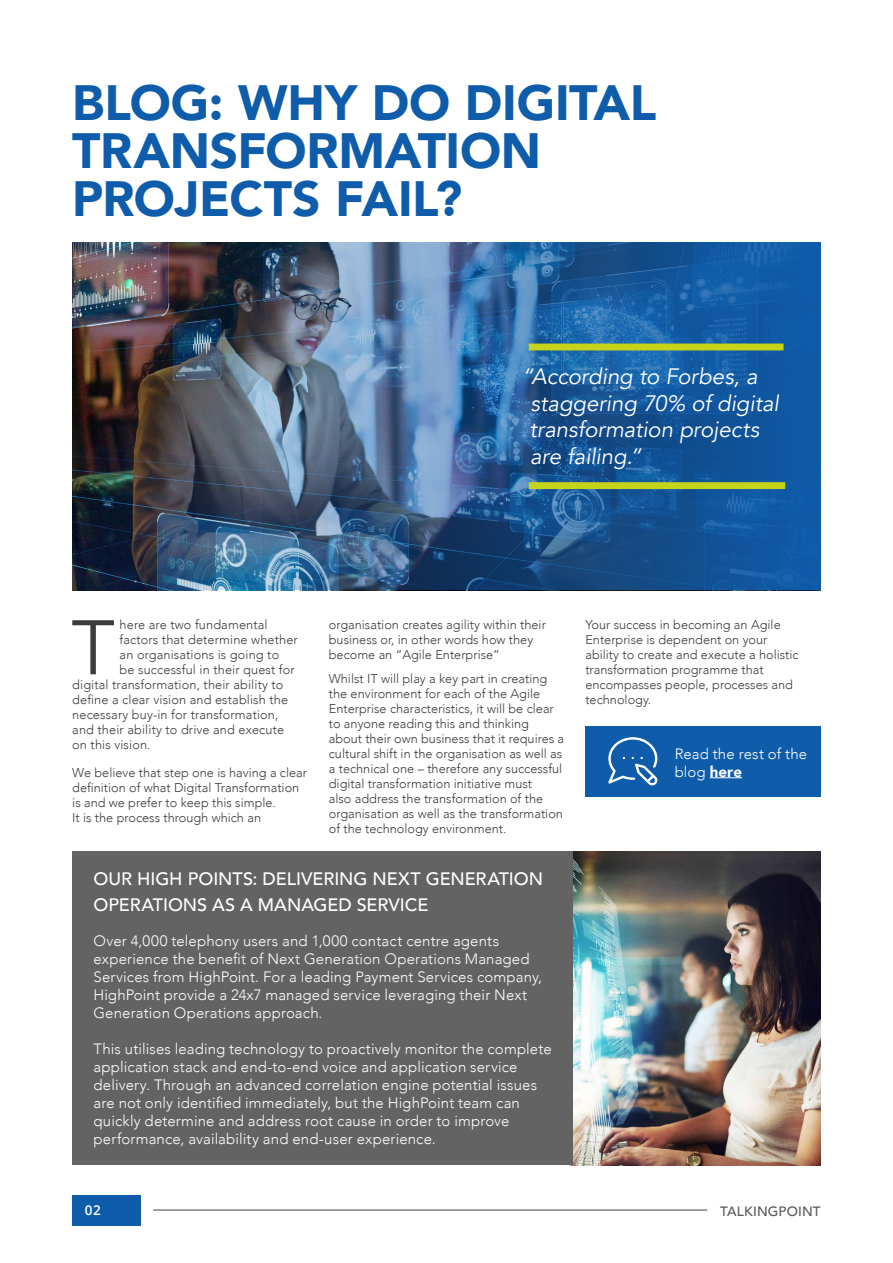
<style>
.page{position:relative;width:893px;height:1263px;background:#fff}
.page>*{position:absolute;margin:0;border:0;box-sizing:border-box;transform-origin:0 0}
.t1{font:76.35px "Avenir";color:#3c3c3b}
.t2{font:900 49.5px/48px "Avenir";letter-spacing:-.01em;color:#0f5cab}
.t3{font:italic 22.2px/26.7px "Avenir";letter-spacing:-.005em;color:#fff}
.t4{font:500 18px/25.5px "Avenir";letter-spacing:-.005em;color:#fff}
.t5{font:300 15px/18px "Avenir";letter-spacing:.01em;color:#fff}
.t6{font:500 13.5px "Avenir";letter-spacing:.01em;color:#575756}
.t7{font:600 13.5px "Open Sans";color:#fff}
.t8{font:300 12.75px/15px "Avenir";color:#3c3c3b}
.s1{font-weight:900}
</style>
<div class="page">
<img style="left:573px;top:851px;width:248px;height:314px">
<div style="left:72px;top:851px;width:501px;height:314px;background:#646363"></div>
<img style="left:72px;top:242px;width:749px;height:348px">
<div style="left:529px;top:344px;width:254px;height:6px;background:#c5d31b"></div>
<div style="left:529px;top:482px;width:256px;height:7px;background:#c5d31b"></div>
<div style="left:585px;top:726px;width:236px;height:70px;background:#0f5cab"></div>
<hr style="left:710px;top:777px;width:32px;height:1px;background:#fff">
<svg style="left:608px;top:737px;width:50px;height:49px"></svg>
<div style="left:72px;top:1195px;width:68px;height:30px;background:#0f5cab"></div>
<hr style="left:153px;top:1209px;width:554px;height:1px;background:#575756">
<h2 class="t2" style="left:72px;top:78px;width:585px">BLOG: WHY DO DIGITAL<br>TRANSFORMATION<br>PROJECTS FAIL?</h2>
<h3 class="t3" style="left:530px;top:363px;width:251px;text-indent:-7px">“According to Forbes, a staggering 70% of digital transformation projects are failing.”</h3>
<h1 class="t1" style="left:71px;top:602px;width:45px">T</h1>
<p class="t8" style="left:120px;top:617px;width:150px">here are two fundamental</p>
<p class="t8" style="left:120px;top:632px;width:180px">factors that determine whether</p>
<p class="t8" style="left:120px;top:647px;width:161px">an organisations is going to</p>
<p class="t8" style="left:120px;top:662px;width:177px">be successful in their quest for</p>
<p class="t8" style="left:72px;top:677px;width:213px">digital transformation, their ability to</p>
<p class="t8" style="left:72px;top:692px;width:217px">define a clear vision and establish the</p>
<p class="t8" style="left:72px;top:707px;width:208px">necessary buy-in for transformation,</p>
<p class="t8" style="left:72px;top:722px;width:213px">and their ability to drive and execute</p>
<p class="t8" style="left:72px;top:737px;width:80px">on this vision.</p>
<p class="t8" style="left:72px;top:765px;width:236px">We believe that step one is having a clear definition of what Digital Transformation is and we prefer to keep this simple.<br>It is the process through which an</p>
<p class="t8" style="left:329px;top:617px;width:219px">organisation creates agility within their business or, in other words how they become an “Agile Enterprise”</p>
<p class="t8" style="left:329px;top:671px;width:237px">Whilst IT will play a key part in creating the environment for each of the Agile Enterprise characteristics, it will be clear to anyone reading this and thinking about their own business that it requires a cultural shift in the organisation as well as a technical one – therefore any successful digital transformation initiative must<br>also address the transformation of the organisation as well as the transformation of the technology environment.</p>
<p class="t8" style="left:585px;top:617px;width:215px">Your success in becoming an Agile<br>Enterprise is dependent on your ability to create and execute a holistic transformation programme that encompasses people, processes and technology.</p>
<p class="t5" style="left:675px;top:744px;width:134px">Read the rest of the blog <span class="s1">here</span></p>
<h3 class="t4" style="left:94px;top:865px;width:451px">OUR HIGH POINTS: DELIVERING NEXT GENERATION<br>OPERATIONS AS A MANAGED SERVICE</h3>
<p class="t5" style="left:94px;top:932px;width:450px">Over 4,000 telephony users and 1,000 contact centre agents experience the benefit of Next Generation Operations Managed Services from HighPoint. For a leading Payment Services company, HighPoint provide a 24x7 managed service leveraging their Next Generation Operations approach.</p>
<p class="t5" style="left:94px;top:1040px;width:460px">This utilises leading technology to proactively monitor the complete application stack and end-to-end voice and application service delivery. Through an advanced correlation engine potential issues are not only identified immediately, but the HighPoint team can quickly determine and address root cause in order to improve performance, availability and end-user experience.</p>
<p class="t7" style="left:85px;top:1200px;width:17px">02</p>
<p class="t6" style="left:720px;top:1200px;width:102px">TALKINGPOINT</p>
</div>
